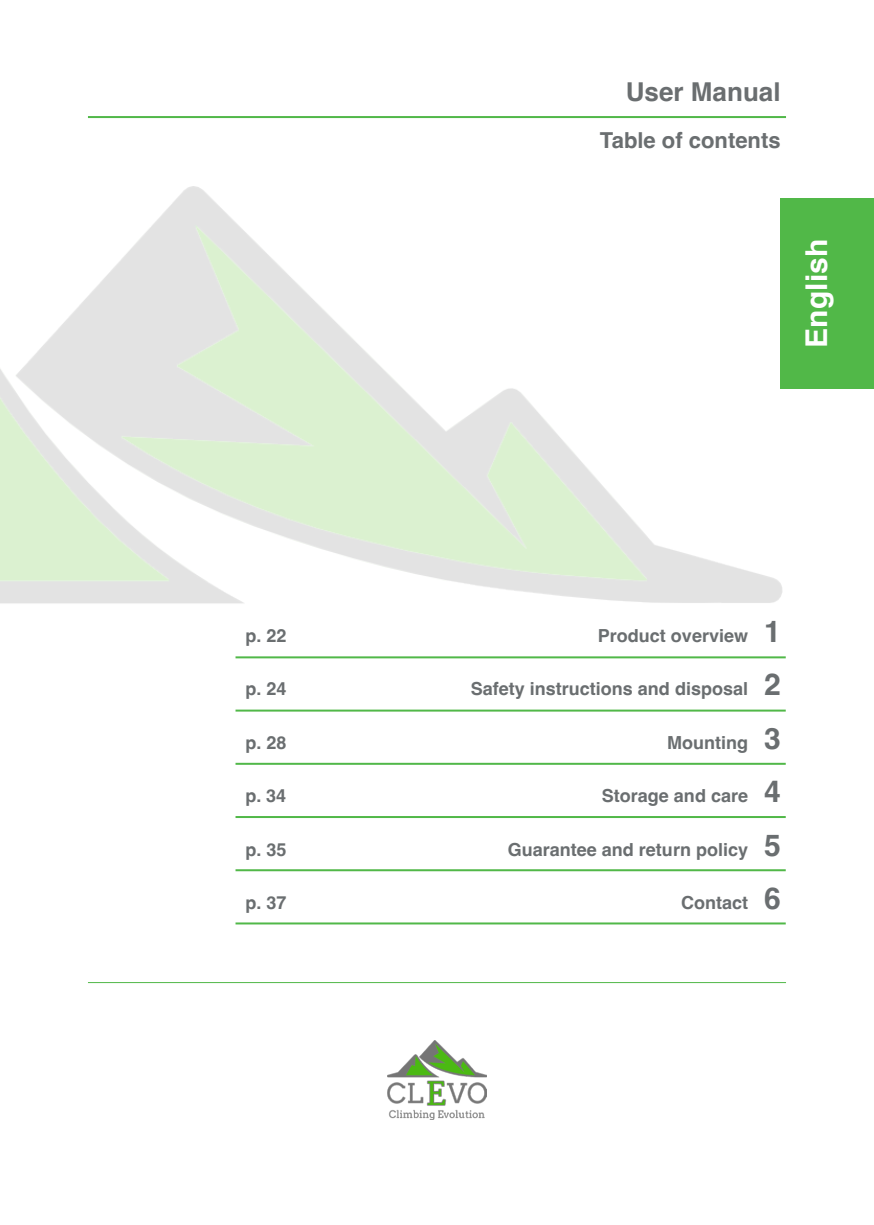
<style>
.page{position:relative;width:874px;height:1225px;background:#fff}
.page>*{position:absolute;margin:0;border:0;box-sizing:border-box;transform-origin:0 0}
.t1{font:700 30px "Helvetica";color:#fff}
.t2{font:700 30px "Helvetica";color:#6a6e70}
.t3{font:700 26px "Helvetica";color:#6a6e70}
.t4{font:700 22px "Helvetica";color:#6a6e70}
.t5{font:700 18px "Helvetica";color:#6a6e70}
</style>
<div class="page">
<hr style="left:88px;top:116px;width:697px;height:2px;background:#51b848">
<hr style="left:88px;top:982px;width:697px;height:1px;background:#51b848">
<img style="left:387px;top:1040px;width:99px;height:80px">
<hr style="left:235px;top:763px;width:550px;height:2px;background:#51b848">
<hr style="left:235px;top:709px;width:550px;height:2px;background:#51b848">
<hr style="left:235px;top:656px;width:550px;height:2px;background:#51b848">
<hr style="left:235px;top:816px;width:550px;height:2px;background:#51b848">
<hr style="left:235px;top:869px;width:550px;height:2px;background:#51b848">
<hr style="left:235px;top:922px;width:550px;height:2px;background:#51b848">
<img style="left:0;top:187px;width:782px;height:417px">
<div style="left:780px;top:198px;width:93px;height:190px;background:#51b848"></div>
<p class="t3" style="left:625px;top:76px;width:156px">User Manual</p>
<p class="t4" style="left:599px;top:126px;width:182px">Table of contents</p>
<p class="t1" style="left:797px;top:347px;width:110px;rotate:-90deg">English</p>
<p class="t5" style="left:245px;top:624px;width:43px">p. 22</p>
<p class="t5" style="left:245px;top:678px;width:43px">p. 24</p>
<p class="t5" style="left:245px;top:731px;width:43px">p. 28</p>
<p class="t5" style="left:245px;top:785px;width:42px">p. 34</p>
<p class="t5" style="left:597px;top:624px;width:152px">Product overview</p>
<p class="t5" style="left:470px;top:678px;width:279px">Safety instructions and disposal</p>
<p class="t5" style="left:666px;top:731px;width:82px">Mounting</p>
<p class="t5" style="left:601px;top:785px;width:148px">Storage and care</p>
<p class="t2" style="left:763px;top:613px;width:18px">1</p>
<p class="t2" style="left:763px;top:666px;width:18px">2</p>
<p class="t2" style="left:763px;top:720px;width:18px">3</p>
<p class="t2" style="left:763px;top:773px;width:18px">4</p>
<p class="t5" style="left:245px;top:838px;width:43px">p. 35</p>
<p class="t5" style="left:507px;top:838px;width:242px">Guarantee and return policy</p>
<p class="t2" style="left:763px;top:827px;width:18px">5</p>
<p class="t5" style="left:245px;top:891px;width:43px">p. 37</p>
<p class="t5" style="left:680px;top:891px;width:68px">Contact</p>
<p class="t2" style="left:763px;top:880px;width:18px">6</p>
</div>
